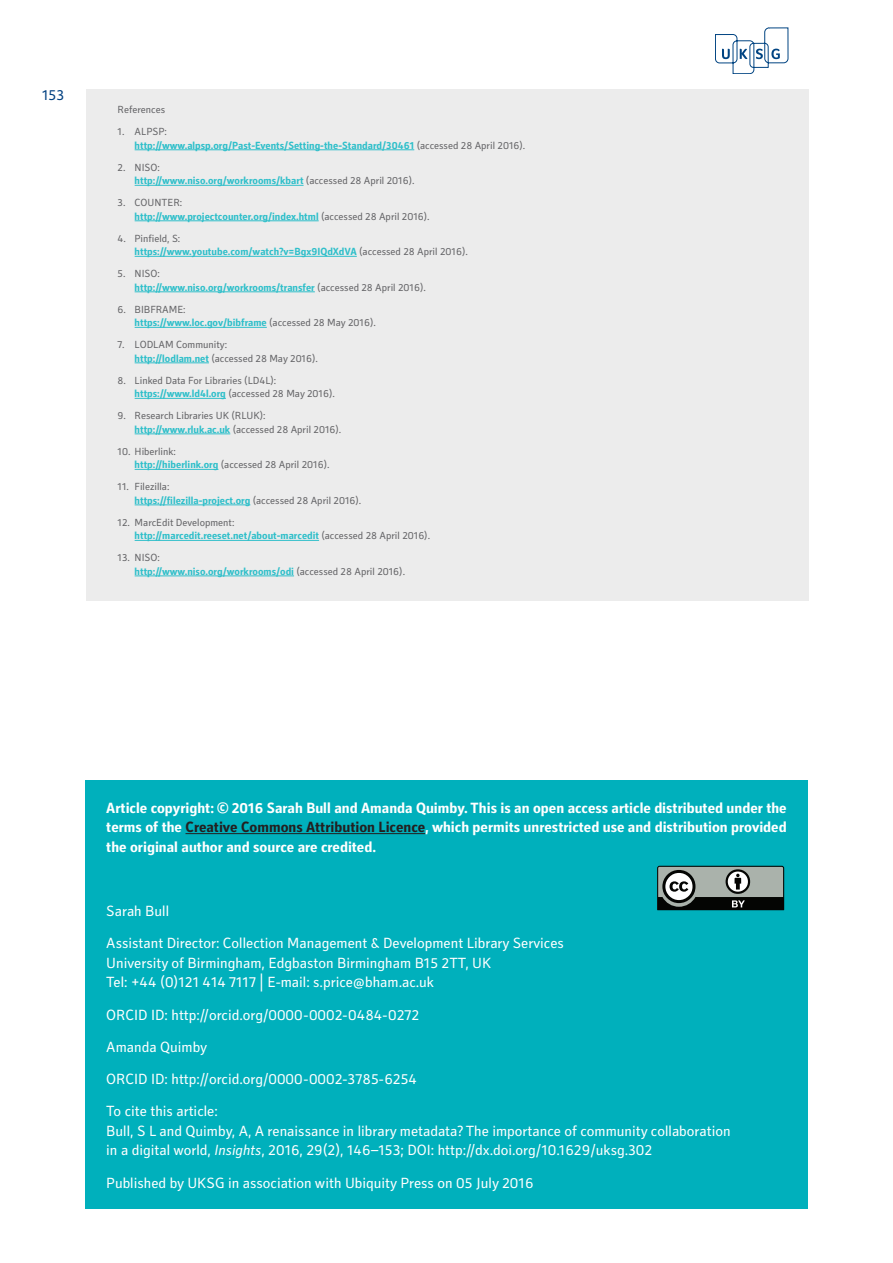
<style>
.page{position:relative;width:893px;height:1263px;background:#fff}
.page>*{position:absolute;margin:0;border:0;box-sizing:border-box;transform-origin:0 0}
.Credits{font:15px/19.5px "Secca Std";color:#fff}
.Credits_-_Author{font:700 15px/19.5px "Secca Std";color:#fff;text-align:justify}
.t1{font:15px "Secca Std";color:#014081}
.Reference_List{font:10.5px/13.5px "Secca Std";color:#636366}
.Reference_List-2{font:700 10.5px/13.5px "Secca Std";color:#2fbfca}
.s1{font-weight:400;color:#636366}
.s2{font-weight:700;color:#2fbfca}
.s3{color:#231f20}
.s4{font-style:italic}
</style>
<div class="page">
<svg style="left:715px;top:28px;width:73px;height:46px"></svg>
<div style="left:86px;top:89px;width:723px;height:512px;background:#ececec"></div>
<hr style="left:135px;top:150px;width:279px;height:1px;background:#2fbfca">
<hr style="left:135px;top:185px;width:169px;height:1px;background:#2fbfca">
<hr style="left:135px;top:221px;width:184px;height:1px;background:#2fbfca">
<hr style="left:135px;top:256px;width:222px;height:1px;background:#2fbfca">
<hr style="left:135px;top:292px;width:180px;height:1px;background:#2fbfca">
<hr style="left:135px;top:327px;width:132px;height:1px;background:#2fbfca">
<hr style="left:135px;top:363px;width:74px;height:1px;background:#2fbfca">
<hr style="left:135px;top:398px;width:91px;height:1px;background:#2fbfca">
<hr style="left:135px;top:434px;width:95px;height:1px;background:#2fbfca">
<hr style="left:135px;top:469px;width:83px;height:1px;background:#2fbfca">
<hr style="left:135px;top:505px;width:115px;height:1px;background:#2fbfca">
<hr style="left:135px;top:540px;width:184px;height:1px;background:#2fbfca">
<hr style="left:135px;top:576px;width:159px;height:1px;background:#2fbfca">
<div style="left:85px;top:781px;width:723px;height:428px;background:#00b0bc"></div>
<hr style="left:185px;top:833px;width:240px;height:1px;background:#231f20">
<svg style="left:657px;top:865px;width:128px;height:46px"></svg>
<p class="t1" style="left:42px;top:87px;width:24px">153</p>
<p class="Reference_List" style="left:118px;top:103px;width:49px">References</p>
<p class="Reference_List-2" style="left:135px;top:125px;width:392px;text-indent:-17px"><span class="s1">1. ALPSP:<br></span>http://www.alpsp.org/Past-Events/Setting-the-Standard/30461 <span class="s1">(accessed 28 April 2016).</span></p>
<p class="Reference_List-2" style="left:135px;top:161px;width:281px;text-indent:-17px"><span class="s1">2. NISO:<br></span>http://www.niso.org/workrooms/kbart <span class="s1">(accessed 28 April 2016).</span></p>
<p class="Reference_List-2" style="left:135px;top:196px;width:297px;text-indent:-17px"><span class="s1">3. COUNTER:<br></span>http://www.projectcounter.org/index.html <span class="s1">(accessed 28 April 2016).</span></p>
<p class="Reference_List-2" style="left:135px;top:232px;width:335px;text-indent:-17px"><span class="s1">4. Pinfield, S:<br></span>https://www.youtube.com/watch?v=Bgx9IQdXdVA <span class="s1">(accessed 28 April 2016).</span></p>
<p class="Reference_List-2" style="left:135px;top:267px;width:293px;text-indent:-17px"><span class="s1">5. NISO:<br></span>http://www.niso.org/workrooms/transfer <span class="s1">(accessed 28 April 2016).</span></p>
<p class="Reference_List" style="left:135px;top:303px;width:243px;text-indent:-17px">6. BIBFRAME:<br><span class="s2">https://www.loc.gov/bibframe</span> (accessed 28 May 2016).</p>
<p class="Reference_List" style="left:135px;top:338px;width:185px;text-indent:-17px">7. LODLAM Community:<br><span class="s2">http://lodlam.net</span> (accessed 28 May 2016).</p>
<p class="Reference_List" style="left:135px;top:374px;width:202px;text-indent:-17px">8. Linked Data For Libraries (LD4L): <span class="s2">https://www.ld4l.org</span> (accessed 28 May 2016).</p>
<p class="Reference_List" style="left:135px;top:409px;width:208px;text-indent:-17px">9. Research Libraries UK (RLUK): <span class="s2">http://www.rluk.ac.uk</span> (accessed 28 April 2016).</p>
<p class="Reference_List" style="left:135px;top:445px;width:196px;text-indent:-17px">10. Hiberlink:<br><span class="s2">http://hiberlink.org</span> (accessed 28 April 2016).</p>
<p class="Reference_List" style="left:135px;top:480px;width:228px;text-indent:-17px">11. Filezilla:<br><span class="s2">https://filezilla-project.org</span> (accessed 28 April 2016).</p>
<p class="Reference_List" style="left:135px;top:516px;width:297px;text-indent:-17px">12. MarcEdit Development:<br><span class="s2">http://marcedit.reeset.net/about-marcedit</span> (accessed 28 April 2016).</p>
<p class="Reference_List-2" style="left:135px;top:551px;width:272px;text-indent:-17px"><span class="s1">13. NISO:<br></span>http://www.niso.org/workrooms/odi <span class="s1">(accessed 28 April 2016).</span></p>
<p class="Credits_-_Author" style="left:106px;top:798px;width:682px">Article copyright: © 2016 Sarah Bull and Amanda Quimby. This is an open access article distributed under the terms of the <span class="s3">Creative Commons Attribution Licence</span>, which permits unrestricted use and distribution provided the original author and source are credited.</p>
<p class="Credits" style="left:106px;top:902px;width:64px">Sarah Bull</p>
<p class="Credits" style="left:106px;top:934px;width:459px">Assistant Director: Collection Management &amp; Development Library Services<br>University of Birmingham, Edgbaston Birmingham B15 2TT, UK<br>Tel: +44 (0)121 414 7117 | E-mail: s.price@bham.ac.uk</p>
<p class="Credits" style="left:106px;top:1005px;width:315px">ORCID ID: http://orcid.org/0000-0002-0484-0272</p>
<p class="Credits" style="left:106px;top:1038px;width:102px">Amanda Quimby</p>
<p class="Credits" style="left:106px;top:1070px;width:312px">ORCID ID: http://orcid.org/0000-0002-3785-6254</p>
<p class="Credits" style="left:106px;top:1102px;width:626px">To cite this article:<br>Bull, S L and Quimby, A, A renaissance in library metadata? The importance of community collaboration in a digital world, <span class="s4">Insights</span>, 2016, 29(2), 146–153; DOI: http://dx.doi.org/10.1629/uksg.302</p>
<p class="Credits" style="left:106px;top:1173px;width:429px">Published by UKSG in association with Ubiquity Press on 05 July 2016</p>
</div>
